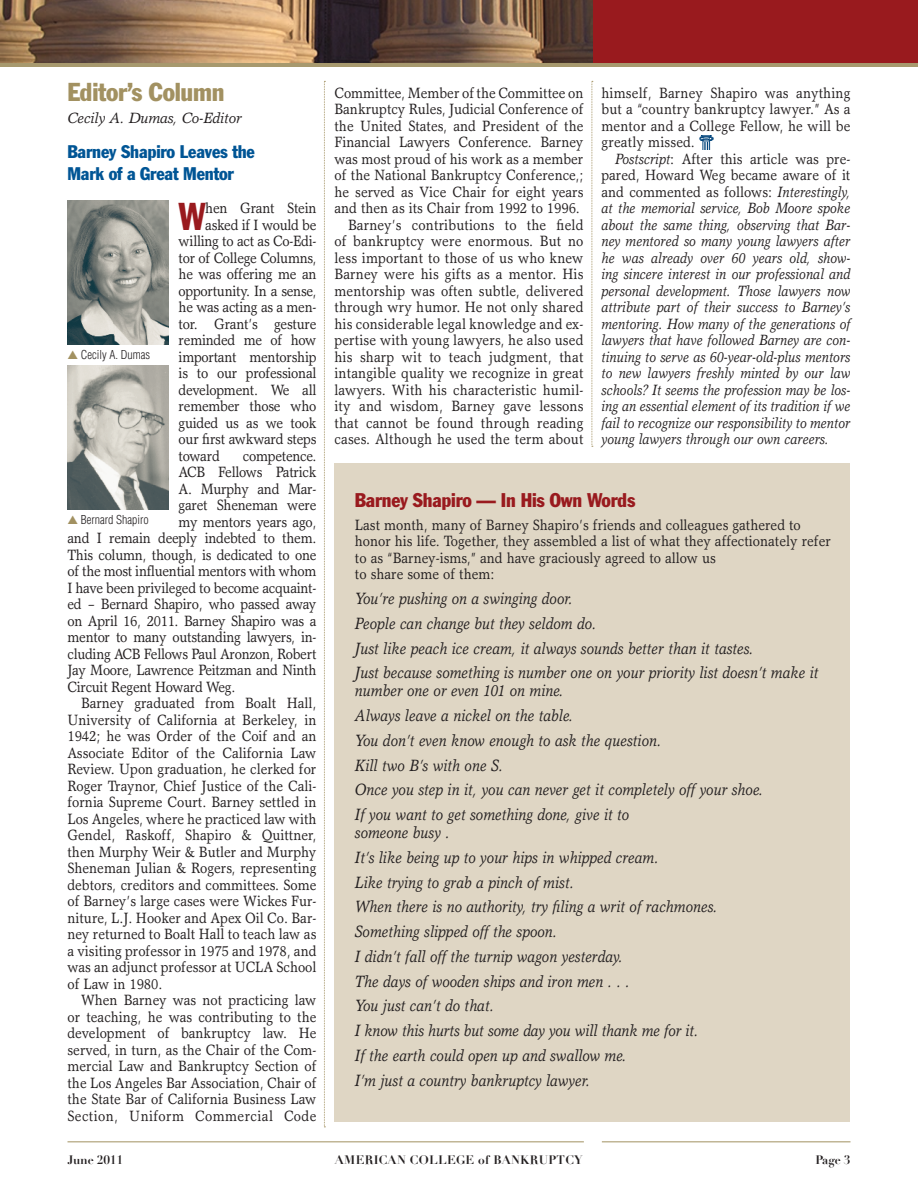
<style>
.page{position:relative;width:918px;height:1188px;background:#fff}
.page>*{position:absolute;margin:0;border:0;box-sizing:border-box;transform-origin:0 0}
.Body_1st_para{font:condensed 38.1px "Franklin Gothic";color:#991a1e;scale:.9 1}
.Headline{font:condensed 25.5px "Franklin Gothic";letter-spacing:-.01em;color:#a29161}
.Subhead{font:condensed 19.5px "Franklin Gothic";letter-spacing:-.01em;color:#991a1e}
.Subhead-2{font:condensed 18px/22.5px "Franklin Gothic";letter-spacing:-.01em;color:#005595}
.Body{font:italic 16.5px/18px "Garth Graphic";color:#231f20;scale:.9 1}
.Body-2{font:15px/16.5px "Garth Graphic";color:#231f20;text-align:justify;scale:.9 1}
.Body_1st_para-2{font:15px "Garth Graphic";letter-spacing:-.02em;color:#231f20;scale:.9 1}
.Body-3{font:italic 15px/16.5px "Garth Graphic";color:#231f20;text-align:justify;scale:.9 1}
.Byline{font:italic 15px "Garth Graphic";letter-spacing:-.01em;color:#231f20}
.t1{font:700 12px "Didot";letter-spacing:.025em;color:#231f20}
.Photo_Credit{font:300 condensed 12px "Helvetica";color:#231f20}
.s1{color:#a29161}
.s2{font-style:normal}
</style>
<div class="page">
<div style="left:0;top:0;width:918px;height:65px;background:#991a1e"></div>
<img style="left:0;top:0;width:592px;height:63px">
<hr style="left:0;top:63px;width:918px;height:4px;background:#a7996e">
<hr style="left:602px;top:1141px;width:248px;height:1px;background:#a29161">
<hr style="left:68px;top:1141px;width:516px;height:1px;background:#a29161">
<svg style="left:324px;top:81px;width:1px;height:1046px"></svg>
<svg style="left:592px;top:81px;width:1px;height:366px"></svg>
<svg style="left:699px;top:135px;width:15px;height:15px"></svg>
<div style="left:334px;top:463px;width:516px;height:659px;background:#dfd6c4"></div>
<img style="left:68px;top:200px;width:101px;height:144px">
<img style="left:67px;top:365px;width:102px;height:144px">
<p class="Headline" style="left:68px;top:76px;width:158px">Editor’s Column</p>
<p class="Byline" style="left:68px;top:109px;width:176px">Cecily A. Dumas, Co-Editor</p>
<p class="Subhead-2" style="left:68px;top:140px;width:189px">Barney Shapiro Leaves the<br>Mark of a Great Mentor</p>
<p class="Body_1st_para" style="left:179px;top:193px;width:32px">W</p>
<p class="Body_1st_para-2" style="left:205px;top:199px;width:125px">hen Grant Stein</p>
<p class="Body_1st_para-2" style="left:205px;top:215px;width:125px">asked if I would be</p>
<p class="Body_1st_para-2" style="left:179px;top:232px;width:155px">willing to act as Co-Edi-</p>
<p class="Body_1st_para-2" style="left:179px;top:248px;width:155px">tor of College Columns,</p>
<p class="Body_1st_para-2" style="left:179px;top:265px;width:155px">he was offering me an</p>
<p class="Body_1st_para-2" style="left:179px;top:281px;width:155px">opportunity. In a sense,</p>
<p class="Body_1st_para-2" style="left:179px;top:298px;width:155px">he was acting as a men-</p>
<p class="Body_1st_para-2" style="left:179px;top:314px;width:155px">tor. Grant’s gesture</p>
<p class="Body_1st_para-2" style="left:179px;top:331px;width:155px">reminded me of how</p>
<p class="Body_1st_para-2" style="left:179px;top:347px;width:155px">important mentorship</p>
<p class="Body_1st_para-2" style="left:179px;top:364px;width:155px">is to our professional</p>
<p class="Body_1st_para-2" style="left:179px;top:380px;width:155px">development. We all</p>
<p class="Body_1st_para-2" style="left:179px;top:397px;width:155px">remember those who</p>
<p class="Body_1st_para-2" style="left:179px;top:413px;width:155px">guided us as we took</p>
<p class="Body_1st_para-2" style="left:179px;top:430px;width:155px">our first awkward steps</p>
<p class="Body_1st_para-2" style="left:179px;top:446px;width:47px">toward</p>
<p class="Body_1st_para-2" style="left:243px;top:446px;width:83px">competence.</p>
<p class="Body_1st_para-2" style="left:179px;top:463px;width:155px">ACB Fellows Patrick</p>
<p class="Body_1st_para-2" style="left:179px;top:479px;width:155px">A. Murphy and Mar-</p>
<p class="Body_1st_para-2" style="left:179px;top:496px;width:155px">garet Sheneman were</p>
<p class="Body_1st_para-2" style="left:179px;top:512px;width:155px">my mentors years ago,</p>
<p class="Body_1st_para-2" style="left:68px;top:529px;width:278px">and I remain deeply indebted to them.</p>
<p class="Body_1st_para-2" style="left:68px;top:545px;width:278px">This column, though, is dedicated to one</p>
<p class="Body_1st_para-2" style="left:68px;top:562px;width:278px">of the most influential mentors with whom</p>
<p class="Body_1st_para-2" style="left:68px;top:578px;width:278px">I have been privileged to become acquaint-</p>
<p class="Body_1st_para-2" style="left:68px;top:595px;width:278px">ed – Bernard Shapiro, who passed away</p>
<p class="Body_1st_para-2" style="left:68px;top:611px;width:278px">on April 16, 2011. Barney Shapiro was a</p>
<p class="Body_1st_para-2" style="left:68px;top:628px;width:278px">mentor to many outstanding lawyers, in-</p>
<p class="Body_1st_para-2" style="left:68px;top:644px;width:278px">cluding ACB Fellows Paul Aronzon, Robert</p>
<p class="Body_1st_para-2" style="left:68px;top:661px;width:278px">Jay Moore, Lawrence Peitzman and Ninth</p>
<p class="Body_1st_para-2" style="left:68px;top:677px;width:188px">Circuit Regent Howard Weg.</p>
<p class="Body-2" style="left:68px;top:694px;width:278px;text-indent:14px">Barney graduated from Boalt Hall, University of California at Berkeley, in 1942; he was Order of the Coif and an Associate Editor of the California Law Review. Upon graduation, he clerked for Roger Traynor, Chief Justice of the Cali&shy;fornia Supreme Court. Barney settled in Los Angeles, where he practiced law with Gendel, Raskoff, Shapiro &amp; Quittner, then Murphy Weir &amp; Butler and Murphy Sheneman Julian &amp; Rogers, representing debtors, creditors and committees. Some of Barney’s large cases were Wickes Fur&shy;niture, L.J. Hooker and Apex Oil Co. Bar&shy;ney returned to Boalt Hall to teach law as a visiting professor in 1975 and 1978, and was an adjunct professor at UCLA School of Law in 1980.</p>
<p class="Body-2" style="left:68px;top:991px;width:278px;text-indent:14px">When Barney was not practicing law or teaching, he was contributing to the development of bankruptcy law. He served, in turn, as the Chair of the Com&shy;mercial Law and Bankruptcy Section of the Los Angeles Bar Association, Chair of the State Bar of California Business Law Section, Uniform Commercial Code</p>
<p class="Photo_Credit" style="left:68px;top:347px;width:84px"><span class="s1">▲</span> Cecily A. Dumas</p>
<p class="Photo_Credit" style="left:68px;top:512px;width:83px"><span class="s1">▲</span> Bernard Shapiro</p>
<p class="Body-2" style="left:334px;top:84px;width:278px">Committee, Member of the Committee on Bankruptcy Rules, Judicial Conference of the United States, and President of the Financial Lawyers Conference. Barney was most proud of his work as a member of the National Bankruptcy Conference,; he served as Vice Chair for eight years and then as its Chair from 1992 to 1996.</p>
<p class="Body-2" style="left:334px;top:216px;width:278px;text-indent:14px">Barney’s contributions to the field of bankruptcy were enormous. But no less important to those of us who knew Barney were his gifts as a mentor. His mentorship was often subtle, delivered through wry humor. He not only shared his considerable legal knowledge and ex&shy;pertise with young lawyers, he also used his sharp wit to teach judgment, that intangible quality we recognize in great lawyers. With his characteristic humil&shy;ity and wisdom, Barney gave lessons that cannot be found through reading cases. Although he used the term about</p>
<p class="Body-2" style="left:602px;top:84px;width:278px">himself, Barney Shapiro was anything but a “country bankruptcy lawyer.” As a mentor and a College Fellow, he will be greatly missed.</p>
<p class="Body-3" style="left:602px;top:150px;width:278px;text-indent:14px">Postscript<span class="s2">: After this article was pre&shy;pared, Howard Weg became aware of it and commented as follows:</span> Interestingly, at the memorial service, Bob Moore spoke about the same thing, observing that Bar&shy;ney mentored so many young lawyers after he was already over 60 years old, show&shy;ing sincere interest in our professional and personal development. Those lawyers now attribute part of their success to Barney’s mentoring. How many of the generations of lawyers that have followed Barney are con&shy;tinuing to serve as 60-year-old-plus mentors to new lawyers freshly minted by our law schools? It seems the profession may be los&shy;ing an essential element of its tradition if we fail to recognize our responsibility to mentor young lawyers through our own careers.</p>
<p class="Subhead" style="left:355px;top:488px;width:282px">Barney Shapiro — In His Own Words</p>
<p class="Body-2" style="left:355px;top:516px;width:530px;text-align:left">Last month, many of Barney Shapiro’s friends and colleagues gathered to honor his life. Together, they assembled a list of what they affectionately refer to as “Barney-isms,” and have graciously agreed to allow us<br>to share some of them:</p>
<p class="Body" style="left:355px;top:589px;width:244px">You’re pushing on a swinging door.</p>
<p class="Body" style="left:355px;top:614px;width:270px">People can change but they seldom do.</p>
<p class="Body" style="left:355px;top:639px;width:445px">Just like peach ice cream, it always sounds better than it tastes.</p>
<p class="Body" style="left:355px;top:664px;width:517px">Just because something is number one on your priority list doesn’t make it number one or even 101 on mine.</p>
<p class="Body" style="left:355px;top:706px;width:244px">Always leave a nickel on the table.</p>
<p class="Body" style="left:355px;top:731px;width:342px">You don’t even know enough to ask the question.</p>
<p class="Body" style="left:355px;top:756px;width:166px">Kill two B’s with one S.</p>
<p class="Body" style="left:355px;top:781px;width:455px">Once you step in it, you can never get it completely off your shoe.</p>
<p class="Body" style="left:355px;top:805px;width:306px">If you want to get something done, give it to someone busy .</p>
<p class="Body" style="left:355px;top:848px;width:339px">It’s like being up to your hips in whipped cream.</p>
<p class="Body" style="left:355px;top:873px;width:245px">Like trying to grab a pinch of mist.</p>
<p class="Body" style="left:355px;top:898px;width:404px">When there is no authority, try filing a writ of rachmones.</p>
<p class="Body" style="left:355px;top:922px;width:226px">Something slipped off the spoon.</p>
<p class="Body" style="left:355px;top:947px;width:299px">I didn’t fall off the turnip wagon yesterday.</p>
<p class="Body" style="left:355px;top:972px;width:307px">The days of wooden ships and iron men . . .</p>
<p class="Body" style="left:355px;top:997px;width:156px">You just can’t do that.</p>
<p class="Body" style="left:355px;top:1021px;width:383px">I know this hurts but some day you will thank me for it.</p>
<p class="Body" style="left:355px;top:1046px;width:303px">If the earth could open up and swallow me.</p>
<p class="Body" style="left:355px;top:1071px;width:263px">I’m just a country bankruptcy lawyer.</p>
<p class="t1" style="left:68px;top:1152px;width:57px">JUNE 2011</p>
<p class="t1" style="left:335px;top:1152px;width:249px">AMERICAN COLLEGE OF BANKRUPTCY</p>
<p class="t1" style="left:816px;top:1152px;width:36px">PAGE 3</p>
</div>
